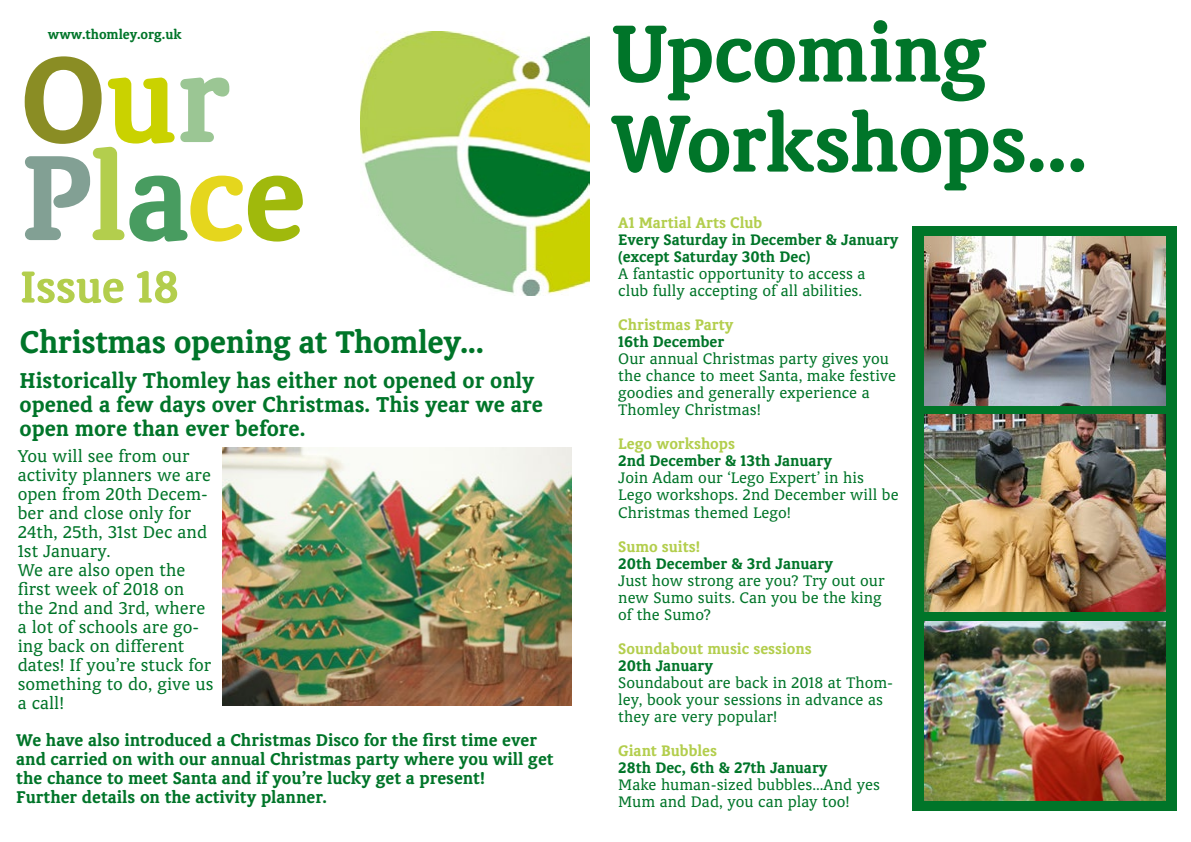
<style>
.page{position:relative;width:1191px;height:842px;background:#fff}
.page>*{position:absolute;margin:0;border:0;box-sizing:border-box;transform-origin:0 0}
.t1{font:700 135px/98px "Classic Round";letter-spacing:-.015em;color:#8a8d24}
.t2{font:700 90px/90px "Classic Round";letter-spacing:-.015em;color:#007529}
.t3{font:700 50px "Classic Round";letter-spacing:-.01em;color:#b3ce4d}
.t4{font:700 35px "Classic Round";letter-spacing:-.01em;color:#007529}
.t5{font:700 24px/24px "Classic Round";color:#007529}
.t6{font:19px/19px "Classic Round";color:#007529}
.t7{font:700 19px/19px "Classic Round";color:#007529}
.t8{font:17px/17px "Classic Round";color:#007529}
.t9{font:700 17px/17px "Classic Round";color:#007529}
.t10{font:700 17px "Classic Round";color:#b3ce4d}
.t11{font:700 15px "Classic Round";color:#007529}
.s1{color:#cad200}
.s2{color:#9bc694}
.s3{color:#82a094}
.s4{color:#b3ce4d}
.s5{color:#489c60}
.s6{color:#e5d61d}
.s7{color:#a0b90c}
</style>
<div class="page">
<img style="left:361px;top:32px;width:228px;height:263px">
<img style="left:223px;top:448px;width:348px;height:257px">
<div style="left:912px;top:227px;width:265px;height:584px;background:#007529"></div>
<img style="left:924px;top:237px;width:241px;height:168px">
<img style="left:924px;top:621px;width:241px;height:179px">
<img style="left:924px;top:414px;width:241px;height:198px">
<p class="t11" style="left:48px;top:26px;width:135px">www.thomley.org.uk</p>
<h1 class="t1" style="left:20px;top:53px;width:288px">O<span class="s1">u</span><span class="s2">r<br></span><span class="s3">P</span><span class="s4">l</span><span class="s5">a</span><span class="s6">c</span><span class="s7">e</span></h1>
<h3 class="t3" style="left:20px;top:260px;width:161px">Issue 18</h3>
<h3 class="t4" style="left:20px;top:323px;width:466px">Christmas opening at Thomley...</h3>
<h3 class="t5" style="left:20px;top:369px;width:525px">Historically Thomley has either not opened or only opened a few days over Christmas. This year we are open more than ever before.</h3>
<p class="t6" style="left:18px;top:447px;width:197px">You will see from our activity planners we are open from 20th Decem&shy;ber and close only for<br>24th, 25th, 31st Dec and<br>1st January.<br>We are also open the first week of 2018 on the 2nd and 3rd, where a lot of schools are go&shy;ing back on different dates! If you’re stuck for something to do, give us a call!</p>
<p class="t7" style="left:16px;top:731px;width:539px">We have also introduced a Christmas Disco for the first time ever and carried on with our annual Christmas party where you will get the chance to meet Santa and if you’re lucky get a present!<br>Further details on the activity planner.</p>
<h2 class="t2" style="left:611px;top:10px;width:478px">Upcoming<br>Workshops...</h2>
<p class="t10" style="left:618px;top:214px;width:145px">A1 Martial Arts Club</p>
<p class="t9" style="left:618px;top:232px;width:282px">Every Saturday in December &amp; January (except Saturday 30th Dec)</p>
<p class="t8" style="left:618px;top:266px;width:249px">A fantastic opportunity to access a club fully accepting of all abilities.</p>
<p class="t10" style="left:618px;top:316px;width:117px">Christmas Party</p>
<p class="t9" style="left:618px;top:334px;width:108px">16th December</p>
<p class="t8" style="left:618px;top:351px;width:279px">Our annual Christmas party gives you the chance to meet Santa, make festive goodies and generally experience a<br>Thomley Christmas!</p>
<p class="t10" style="left:618px;top:435px;width:118px">Lego workshops</p>
<p class="t9" style="left:618px;top:453px;width:215px">2nd December &amp; 13th January</p>
<p class="t8" style="left:618px;top:470px;width:282px">Join Adam our ‘Lego Expert’ in his<br>Lego workshops. 2nd December will be<br>Christmas themed Lego!</p>
<p class="t10" style="left:618px;top:537px;width:83px">Sumo suits!</p>
<p class="t9" style="left:618px;top:555px;width:216px">20th December &amp; 3rd January</p>
<p class="t8" style="left:618px;top:572px;width:268px">Just how strong are you? Try out our new Sumo suits. Can you be the king of the Sumo?</p>
<p class="t10" style="left:618px;top:639px;width:195px">Soundabout music sessions</p>
<p class="t9" style="left:618px;top:657px;width:96px">20th January</p>
<p class="t8" style="left:618px;top:674px;width:276px">Soundabout are back in 2018 at Thom&shy;ley, book your sessions in advance as they are very popular!</p>
<p class="t10" style="left:618px;top:741px;width:100px">Giant Bubbles</p>
<p class="t9" style="left:618px;top:759px;width:211px">28th Dec, 6th &amp; 27th January</p>
<p class="t8" style="left:618px;top:775px;width:263px;line-height:17.5px">Make human-sized bubbles...And yes<br>Mum and Dad, you can play too!</p>
</div>
